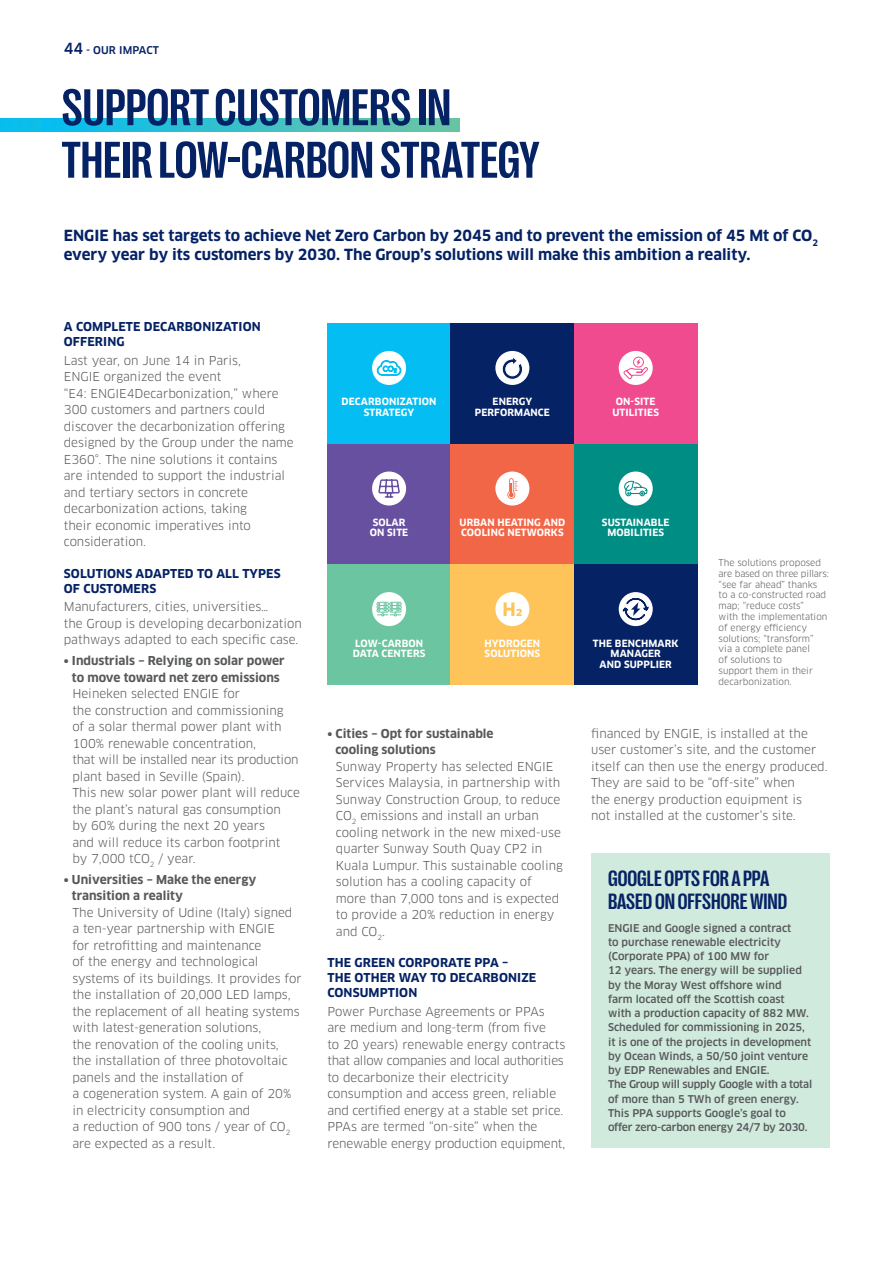
<style>
.page{position:relative;width:893px;height:1263px;background:#fff}
.page>*{position:absolute;margin:0;border:0;box-sizing:border-box;transform-origin:0 0}
.t1{font:700 condensed 52.5px "Right Grotesk";color:#052265}
.t2{font:700 condensed 22.5px/22.5px "Right Grotesk";color:#052265}
.t3{font:700 18px "Clan OT";color:#fec459}
.t4{font:700 15px/19.5px "Clan OT";color:#052265}
.t5{font:12px/16.5px "Clan OT";color:#57585a}
.t6{font:700 12px/16.5px "Clan OT";color:#57585a}
.t7{font:700 12px/15px "Clan OT";letter-spacing:.01em;color:#052265}
.t8{font:500 10.5px/14.2px "Clan OT";color:#57585a}
.t9{font:500 10.5px "Clan OT";letter-spacing:.01em;color:#052265}
.t10{font:700 9.75px/10.5px "Clan OT";letter-spacing:.01em;color:#fff;text-align:center}
.t11{font:9px/10.8px "Clan OT";color:#57585a}
.s1{font-size:15px}
</style>
<div class="page">
<div style="left:0;top:118px;width:459px;height:14px;background:#0abeeb"></div>
<div style="left:591px;top:854px;width:238px;height:294px;background:#d1eade"></div>
<div style="left:327px;top:323px;width:124px;height:121px;background:#04bdf2"></div>
<div style="left:451px;top:323px;width:123px;height:121px;background:#052265"></div>
<div style="left:574px;top:323px;width:123px;height:121px;background:#ef4b8e"></div>
<div style="left:327px;top:444px;width:124px;height:120px;background:#6850a1"></div>
<div style="left:451px;top:444px;width:123px;height:120px;background:#f26648"></div>
<div style="left:574px;top:444px;width:123px;height:120px;background:#008e84"></div>
<div style="left:327px;top:564px;width:124px;height:121px;background:#6ac5a0"></div>
<div style="left:451px;top:564px;width:123px;height:121px;background:#fec459"></div>
<div style="left:574px;top:564px;width:123px;height:121px;background:#052265"></div>
<div style="left:372px;top:351px;width:34px;height:34px;background:#fff;border-radius:50%"></div>
<svg style="left:377px;top:360px;width:24px;height:16px"></svg>
<div style="left:372px;top:471px;width:34px;height:34px;background:#fff;border-radius:50%"></div>
<svg style="left:378px;top:479px;width:22px;height:19px"></svg>
<div style="left:495px;top:351px;width:34px;height:34px;background:#fff;border-radius:50%"></div>
<svg style="left:501px;top:354px;width:23px;height:26px"></svg>
<div style="left:495px;top:592px;width:34px;height:34px;background:#fff;border-radius:50%"></div>
<div style="left:619px;top:471px;width:34px;height:34px;background:#fff;border-radius:50%"></div>
<svg style="left:624px;top:480px;width:24px;height:17px"></svg>
<div style="left:619px;top:592px;width:34px;height:34px;background:#fff;border-radius:50%"></div>
<svg style="left:622px;top:597px;width:27px;height:24px"></svg>
<div style="left:619px;top:351px;width:34px;height:34px;background:#fff;border-radius:50%"></div>
<div style="left:633px;top:357px;width:11px;height:10px;border:1px solid #ef4b8e;border-radius:50%"></div>
<svg style="left:622px;top:359px;width:27px;height:21px"></svg>
<div style="left:495px;top:471px;width:34px;height:34px;background:#fff;border-radius:50%"></div>
<svg style="left:507px;top:478px;width:10px;height:21px"></svg>
<div style="left:372px;top:592px;width:34px;height:34px;background:#fff;border-radius:50%"></div>
<div style="left:377px;top:602px;width:12px;height:4px;border:1px solid #6ac5a0;border-radius:2px"></div>
<div style="left:389px;top:608px;width:13px;height:4px;border:1px solid #6ac5a0;border-radius:2px"></div>
<div style="left:389px;top:605px;width:13px;height:4px;border:1px solid #6ac5a0;border-radius:2px"></div>
<div style="left:389px;top:602px;width:13px;height:4px;border:1px solid #6ac5a0;border-radius:2px"></div>
<svg style="left:377px;top:603px;width:24px;height:13px"></svg>
<svg style="left:103px;top:118px;width:356px;height:14px;background:#42c0c2"></svg>
<p class="t9" style="left:64px;top:44px;width:97px"><span class="s1">44</span> - OUR IMPACT</p>
<p class="t1" style="left:62px;top:80px;width:391px">SUPPORT CUSTOMERS IN</p>
<p class="t1" style="left:62px;top:133px;width:479px">THEIR LOW-CARBON STRATEGY</p>
<p class="t4" style="left:64px;top:225px;width:756px">ENGIE has set targets to achieve Net Zero Carbon by 2045 and to prevent the emission of 45 Mt of CO<sub>2 </sub>every year by its customers by 2030. The Group’s solutions will make this ambition a reality.</p>
<p class="t7" style="left:64px;top:319px;width:198px">A COMPLETE DECARBONIZATION<br>OFFERING</p>
<p class="t5" style="left:64px;top:352px;width:231px">Last year, on June 14 in Paris,<br>ENGIE organized the event<br>“E4: ENGIE4Decarbonization,” where<br>300 customers and partners could discover the decarbonization offering designed by the Group under the name<br>E360°. The nine solutions it contains are intended to support the industrial and tertiary sectors in concrete decarbonization actions, taking<br>their economic imperatives into consideration.</p>
<p class="t7" style="left:64px;top:566px;width:218px">SOLUTIONS ADAPTED TO ALL TYPES<br>OF CUSTOMERS</p>
<p class="t5" style="left:64px;top:599px;width:240px">Manufacturers, cities, universities…<br>the Group is developing decarbonization pathways adapted to each specific case.</p>
<p class="t6" style="left:64px;top:653px;width:222px;text-align:center">• Industrials – Relying on solar power to move toward net zero emissions</p>
<p class="t5" style="left:72px;top:685px;width:229px">Heineken selected ENGIE for<br>the construction and commissioning<br>of a solar thermal power plant with 100% renewable concentration,<br>that will be installed near its production plant based in Seville (Spain).<br>This new solar power plant will reduce the plant’s natural gas consumption<br>by 60% during the next 20 years<br>and will reduce its carbon footprint<br>by 7,000 tCO<sub>2</sub> / year.</p>
<p class="t6" style="left:72px;top:871px;width:186px;text-indent:-8px">• Universities – Make the energy transition a reality</p>
<p class="t5" style="left:72px;top:904px;width:231px">The University of Udine (Italy) signed a ten-year partnership with ENGIE<br>for retrofitting and maintenance<br>of the energy and technological systems of its buildings. It provides for the installation of 20,000 LED lamps, the replacement of all heating systems with latest-generation solutions,<br>the renovation of the cooling units,<br>the installation of three photovoltaic panels and the installation of<br>a cogeneration system. A gain of 20% in electricity consumption and<br>a reduction of 900 tons / year of CO<sub>2 </sub>are expected as a result.</p>
<p class="t10" style="left:342px;top:397px;width:96px">DECARBONIZATION<br>STRATEGY</p>
<p class="t10" style="left:475px;top:397px;width:77px">ENERGY<br>PERFORMANCE</p>
<p class="t10" style="left:370px;top:517px;width:40px;text-align:left">SOLAR<br>ON SITE</p>
<p class="t10" style="left:353px;top:638px;width:74px;text-align:left">LOW-CARBON<br>DATA CENTERS</p>
<p class="t10" style="left:460px;top:517px;width:107px;text-align:left">URBAN HEATING AND<br>COOLING NETWORKS</p>
<p class="t3" style="left:502px;top:599px;width:22px">H2</p>
<p class="t10" style="left:485px;top:638px;width:57px;text-align:left">HYDROGEN<br>SOLUTIONS</p>
<p class="t6" style="left:336px;top:725px;width:160px;text-indent:-8px">• Cities – Opt for sustainable cooling solutions</p>
<p class="t5" style="left:336px;top:758px;width:228px">Sunway Property has selected ENGIE Services Malaysia, in partnership with Sunway Construction Group, to reduce CO<sub>2</sub> emissions and install an urban cooling network in the new mixed-use quarter Sunway South Quay CP2 in Kuala Lumpur. This sustainable cooling solution has a cooling capacity of more than 7,000 tons and is expected to provide a 20% reduction in energy and CO<sub>2</sub>.</p>
<p class="t7" style="left:327px;top:955px;width:210px">THE GREEN CORPORATE PPA –<br>THE OTHER WAY TO DECARBONIZE<br>CONSUMPTION</p>
<p class="t5" style="left:327px;top:1003px;width:240px">Power Purchase Agreements or PPAs are medium and long-term (from five<br>to 20 years) renewable energy contracts that allow companies and local authorities to decarbonize their electricity consumption and access green, reliable and certified energy at a stable set price.<br>PPAs are termed “on-site” when the renewable energy production equipment,</p>
<p class="t10" style="left:612px;top:397px;width:48px">ON-SITE<br>UTILITIES</p>
<p class="t10" style="left:602px;top:517px;width:69px">SUSTAINABLE<br>MOBILITIES</p>
<p class="t10" style="left:593px;top:638px;width:87px">THE BENCHMARK<br>MANAGER<br>AND SUPPLIER</p>
<p class="t11" style="left:719px;top:557px;width:112px">The solutions proposed are based on three pillars: “see far ahead” thanks<br>to a co-constructed road map; “reduce costs”<br>with the implementation of energy efficiency solutions; “transform” via a complete panel<br>of solutions to<br>support them in their decarbonization.</p>
<p class="t5" style="left:591px;top:725px;width:238px">financed by ENGIE, is installed at the user customer’s site, and the customer itself can then use the energy produced.<br>They are said to be “off-site” when<br>the energy production equipment is<br>not installed at the customer’s site.</p>
<p class="t2" style="left:608px;top:867px;width:181px">GOOGLE OPTS FOR A PPA<br>BASED ON OFFSHORE WIND</p>
<p class="t8" style="left:608px;top:921px;width:206px">ENGIE and Google signed a contract<br>to purchase renewable electricity (Corporate PPA) of 100 MW for<br>12 years. The energy will be supplied by the Moray West offshore wind<br>farm located off the Scottish coast<br>with a production capacity of 882 MW.<br>Scheduled for commissioning in 2025, it is one of the projects in development by Ocean Winds, a 50/50 joint venture by EDP Renewables and ENGIE.<br>The Group will supply Google with a total of more than 5 TWh of green energy.<br>This PPA supports Google’s goal to offer zero-carbon energy 24/7 by 2030.</p>
</div>
